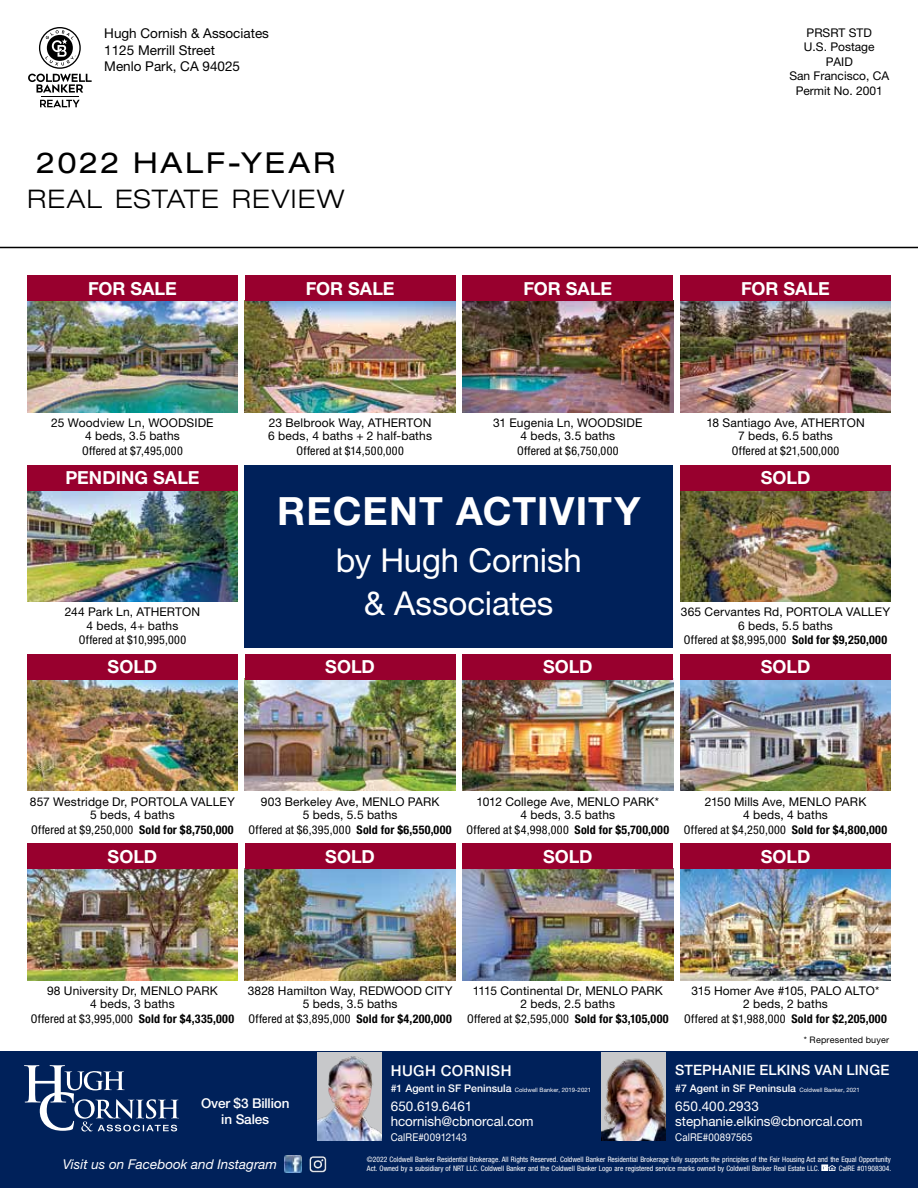
<style>
.page{position:relative;width:918px;height:1188px;background:#fff}
.page>*{position:absolute;margin:0;border:0;box-sizing:border-box;transform-origin:0 0}
.t1{font:700 39px "Helvetica Neue LT Pro";letter-spacing:.025em;color:#fff}
.t2{font:33px/43.5px "Helvetica Neue LT Pro";letter-spacing:-.005em;color:#fff;text-align:center}
.t3{font:expanded 28.8px "Helvetica Neue LT Pro";letter-spacing:.095em;color:#000}
.t4{font:300 expanded 25.65px "Helvetica Neue LT Pro";letter-spacing:.055em;color:#000}
.t5{font:700 18px "Helvetica Neue LT Pro";color:#fff}
.t6{font:500 15px "Helvetica Neue LT Pro";letter-spacing:.03em;color:#fff}
.t7{font:500 14.25px "Helvetica Neue LT Pro";letter-spacing:.01em;color:#fff}
.t8{font:13.5px/15.8px "Helvetica Neue LT Pro";letter-spacing:-.005em;color:#fff}
.t9{font:13.5px/16.5px "Helvetica Neue LT Pro";color:#000}
.t10{font:italic 13.5px "Helvetica Neue LT Pro";color:#fff}
.t11{font:500 13.5px/16.2px "Helvetica Neue LT Pro";letter-spacing:-.01em;color:#fff;text-align:center}
.t12{font:12px/14.1px "Helvetica Neue LT Pro";letter-spacing:.01em;color:#000;text-align:center}
.t13{font:condensed 12px "Helvetica Neue LT Pro";letter-spacing:.015em;color:#000}
.t14{font:10.8px "Helvetica Neue LT Pro";letter-spacing:.015em;color:#fff;scale:.91 1}
.t15{font:500 10.5px "Helvetica Neue LT Pro";color:#fff}
.t16{font:9px "Helvetica Neue LT Pro";letter-spacing:.025em;color:#000}
.t17{font:condensed 7.5px/9px "Helvetica Neue LT Pro";color:#fff}
.t18{font:6px "Helvetica Neue LT Pro";color:#fff}
.s1{font-stretch:condensed}
.s2{font-weight:700;font-stretch:condensed}
.s3{font-weight:500;font-size:10.5px}
.s4{font-weight:400;font-size:6px}
</style>
<div class="page">
<hr style="left:0;top:247px;width:918px;height:1px;background:#000">
<div style="left:0;top:1052px;width:918px;height:136px;background:#00215a"></div>
<svg style="left:822px;top:1165px;width:14px;height:6px"></svg>
<svg style="left:24px;top:1065px;width:155px;height:67px"></svg>
<img style="left:285px;top:1156px;width:17px;height:16px">
<img style="left:309px;top:1156px;width:17px;height:16px">
<img style="left:602px;top:1052px;width:64px;height:89px">
<div style="left:317px;top:1052px;width:64px;height:89px;background:#c7c8ca"></div>
<img style="left:317px;top:1056px;width:64px;height:85px">
<img style="left:27px;top:680px;width:211px;height:111px">
<div style="left:27px;top:654px;width:211px;height:26px;background:#98002e"></div>
<img style="left:680px;top:301px;width:211px;height:111px">
<div style="left:680px;top:275px;width:211px;height:26px;background:#98002e"></div>
<img style="left:27px;top:869px;width:211px;height:111px">
<div style="left:27px;top:843px;width:211px;height:26px;background:#98002e"></div>
<img style="left:27px;top:301px;width:211px;height:111px">
<div style="left:27px;top:275px;width:211px;height:26px;background:#98002e"></div>
<img style="left:462px;top:680px;width:211px;height:111px">
<div style="left:462px;top:654px;width:211px;height:26px;background:#98002e"></div>
<img style="left:462px;top:869px;width:211px;height:111px">
<div style="left:462px;top:843px;width:211px;height:26px;background:#98002e"></div>
<img style="left:245px;top:301px;width:211px;height:111px">
<div style="left:245px;top:275px;width:211px;height:26px;background:#98002e"></div>
<img style="left:27px;top:491px;width:211px;height:110px">
<div style="left:27px;top:465px;width:211px;height:26px;background:#98002e"></div>
<img style="left:245px;top:680px;width:211px;height:111px">
<div style="left:245px;top:654px;width:211px;height:26px;background:#98002e"></div>
<img style="left:245px;top:869px;width:211px;height:111px">
<div style="left:245px;top:843px;width:211px;height:26px;background:#98002e"></div>
<img style="left:462px;top:301px;width:211px;height:111px">
<div style="left:462px;top:275px;width:211px;height:26px;background:#98002e"></div>
<img style="left:680px;top:680px;width:211px;height:111px">
<div style="left:680px;top:654px;width:211px;height:26px;background:#98002e"></div>
<img style="left:680px;top:491px;width:211px;height:110px">
<div style="left:680px;top:465px;width:211px;height:26px;background:#98002e"></div>
<img style="left:680px;top:869px;width:211px;height:111px">
<div style="left:680px;top:843px;width:211px;height:26px;background:#98002e"></div>
<hr style="left:41px;top:96px;width:38px;height:1px;background:#000">
<svg style="left:28px;top:27px;width:64px;height:66px"></svg>
<svg style="left:40px;top:100px;width:40px;height:7px"></svg>
<div style="left:245px;top:465px;width:428px;height:182px;background:#00215a"></div>
<p class="t9" style="left:104px;top:25px;width:166px">Hugh Cornish &amp; Associates<br>1125 Merrill Street<br>Menlo Park, CA 94025</p>
<p class="t12" style="left:789px;top:25px;width:101px">PRSRT STD<br>U.S. Postage<br>PAID<br>San Francisco, CA<br>Permit No. 2001</p>
<h3 class="t3" style="left:36px;top:146px;width:301px">2022 HALF-YEAR</h3>
<h3 class="t4" style="left:27px;top:184px;width:319px">REAL ESTATE REVIEW</h3>
<h3 class="t5" style="left:88px;top:277px;width:90px">FOR SALE</h3>
<h3 class="t5" style="left:306px;top:277px;width:90px">FOR SALE</h3>
<h3 class="t5" style="left:523px;top:277px;width:90px">FOR SALE</h3>
<h3 class="t5" style="left:741px;top:277px;width:90px">FOR SALE</h3>
<p class="t12" style="left:51px;top:416px;width:164px;line-height:13.5px">25 Woodview Ln, WOODSIDE<br>4 beds, 3.5 baths</p>
<p class="t13" style="left:82px;top:444px;width:102px">Offered at $7,495,000</p>
<p class="t12" style="left:268px;top:416px;width:165px;line-height:13.5px;text-align:left">23 Belbrook Way, ATHERTON<br>6 beds, 4 baths + 2 half-baths</p>
<p class="t13" style="left:297px;top:444px;width:109px">Offered at $14,500,000</p>
<p class="t12" style="left:493px;top:416px;width:151px;line-height:13.5px">31 Eugenia Ln, WOODSIDE<br>4 beds, 3.5 baths</p>
<p class="t13" style="left:517px;top:444px;width:103px">Offered at $6,750,000</p>
<p class="t12" style="left:706px;top:416px;width:160px;line-height:13.5px">18 Santiago Ave, ATHERTON<br>7 beds, 6.5 baths</p>
<p class="t13" style="left:732px;top:444px;width:109px">Offered at $21,500,000</p>
<h3 class="t5" style="left:65px;top:466px;width:136px">PENDING SALE</h3>
<h3 class="t5" style="left:761px;top:466px;width:51px">SOLD</h3>
<p class="t12" style="left:65px;top:605px;width:137px;line-height:13.5px">244 Park Ln, ATHERTON<br>4 beds, 4+ baths</p>
<p class="t13" style="left:79px;top:633px;width:109px">Offered at $10,995,000</p>
<h1 class="t1" style="left:277px;top:487px;width:365px">RECENT ACTIVITY</h1>
<h2 class="t2" style="left:336px;top:538px;width:247px">by Hugh Cornish &amp; Associates</h2>
<p class="t12" style="left:681px;top:605px;width:211px">365 Cervantes Rd, PORTOLA VALLEY<br>6 beds, 5.5 baths<br><span class="s1">Offered at $8,995,000</span> <span class="s2">Sold for $9,250,000</span></p>
<h3 class="t5" style="left:108px;top:656px;width:51px">SOLD</h3>
<h3 class="t5" style="left:325px;top:656px;width:51px">SOLD</h3>
<h3 class="t5" style="left:543px;top:656px;width:51px">SOLD</h3>
<h3 class="t5" style="left:761px;top:656px;width:51px">SOLD</h3>
<p class="t12" style="left:30px;top:794px;width:207px">857 Westridge Dr, PORTOLA VALLEY<br>5 beds, 4 baths<br><span class="s1">Offered at $9,250,000</span> <span class="s2">Sold for $8,750,000</span></p>
<h3 class="t5" style="left:108px;top:845px;width:51px">SOLD</h3>
<p class="t12" style="left:249px;top:794px;width:205px">903 Berkeley Ave, MENLO PARK<br>5 beds, 5.5 baths<br><span class="s1">Offered at $6,395,000</span> <span class="s2">Sold for $6,550,000</span></p>
<h3 class="t5" style="left:325px;top:845px;width:51px">SOLD</h3>
<p class="t12" style="left:466px;top:794px;width:204px">1012 College Ave, MENLO PARK*<br>4 beds, 3.5 baths<br><span class="s1">Offered at $4,998,000</span> <span class="s2">Sold for $5,700,000</span></p>
<h3 class="t5" style="left:543px;top:845px;width:51px">SOLD</h3>
<p class="t12" style="left:684px;top:794px;width:205px">2150 Mills Ave, MENLO PARK<br>4 beds, 4 baths<br><span class="s1">Offered at $4,250,000</span> <span class="s2">Sold for $4,800,000</span></p>
<h3 class="t5" style="left:761px;top:845px;width:51px">SOLD</h3>
<p class="t12" style="left:31px;top:983px;width:205px">98 University Dr, MENLO PARK<br>4 beds, 3 baths<br><span class="s1">Offered at $3,995,000</span> <span class="s2">Sold for $4,335,000</span></p>
<p class="t12" style="left:248px;top:983px;width:206px">3828 Hamilton Way, REDWOOD CITY<br>5 beds, 3.5 baths<br><span class="s1">Offered at $3,895,000</span> <span class="s2">Sold for $4,200,000</span></p>
<p class="t12" style="left:467px;top:983px;width:203px">1115 Continental Dr, MENLO PARK<br>2 beds, 2.5 baths<br><span class="s1">Offered at $2,595,000</span> <span class="s2">Sold for $3,105,000</span></p>
<p class="t12" style="left:684px;top:983px;width:204px">315 Homer Ave #105, PALO ALTO*<br>2 beds, 2 baths<br><span class="s1">Offered at $1,988,000</span> <span class="s2">Sold for $2,205,000</span></p>
<p class="t16" style="left:804px;top:1034px;width:87px">* Represented buyer</p>
<p class="t11" style="left:201px;top:1095px;width:90px">Over $3 Billion in Sales</p>
<p class="t10" style="left:63px;top:1156px;width:216px">Visit us on Facebook and Instagram</p>
<p class="t6" style="left:391px;top:1062px;width:122px">HUGH CORNISH</p>
<p class="t18" style="left:391px;top:1087px;width:202px"><span class="s3">#1 Agent in SF Peninsula</span> Coldwell Banker, 2019-2021</p>
<p class="t8" style="left:391px;top:1098px;width:144px">650.619.6461 hcornish@cbnorcal.com</p>
<p class="t14" style="left:391px;top:1130px;width:85px">CalRE#00912143</p>
<p class="t7" style="left:675px;top:1062px;width:216px">STEPHANIE ELKINS VAN LINGE</p>
<p class="t15" style="left:675px;top:1082px;width:186px">#7 Agent in SF Peninsula <span class="s4">Coldwell Banker, 2021</span></p>
<p class="t8" style="left:675px;top:1098px;width:189px">650.400.2933 stephanie.elkins@cbnorcal.com</p>
<p class="t14" style="left:675px;top:1130px;width:87px">CalRE#00897565</p>
<p class="t17" style="left:367px;top:1155px;width:526px">©2022 Coldwell Banker Residential Brokerage. All Rights Reserved. Coldwell Banker Residential Brokerage fully supports the principles of the Fair Housing Act and the Equal Opportunity<br>Act. Owned by a subsidiary of NRT LLC. Coldwell Banker and the Coldwell Banker Logo are registered service marks owned by Coldwell Banker Real Estate LLC.</p>
<p class="t17" style="left:839px;top:1164px;width:54px">CalRE #01908304.</p>
</div>
